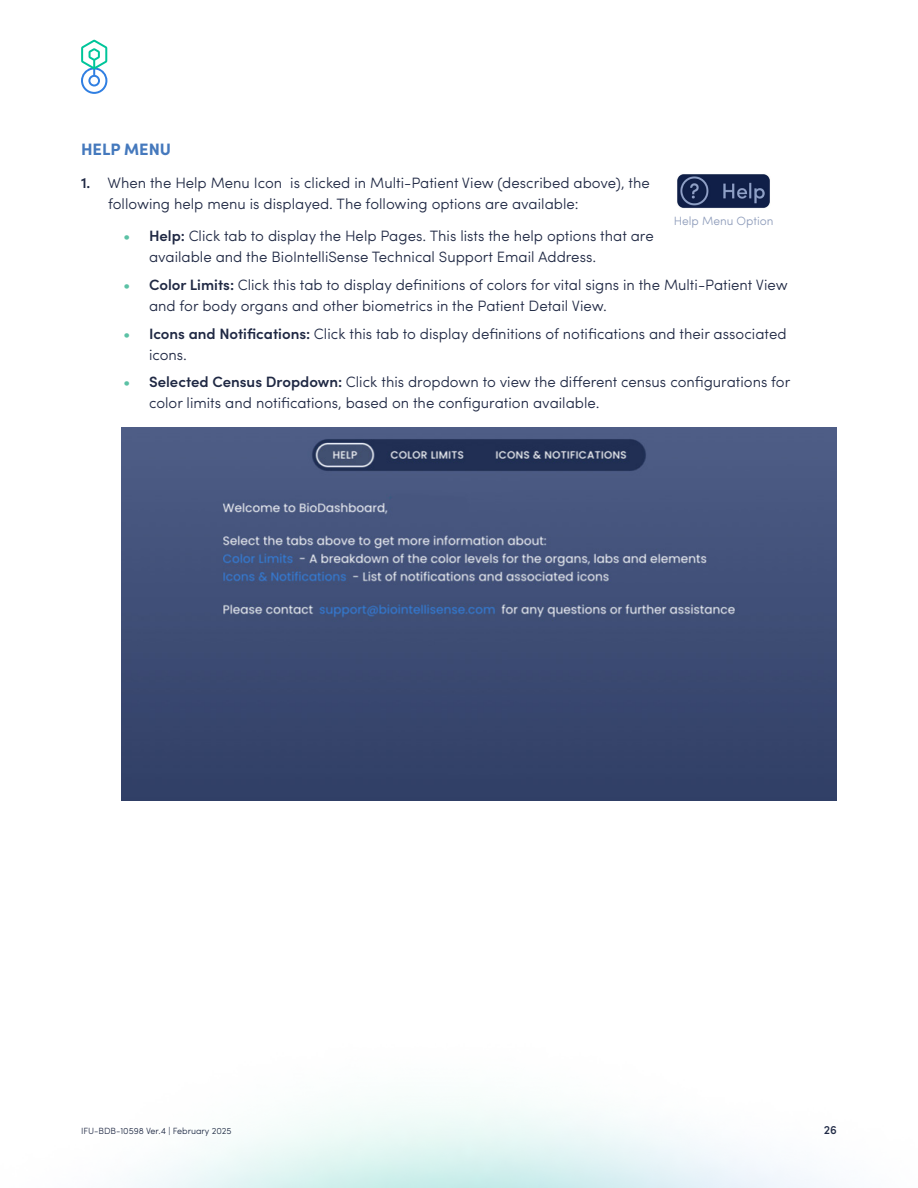
<style>
.page{position:relative;width:918px;height:1188px;background:#fff}
.page>*{position:absolute;margin:0;border:0;box-sizing:border-box;transform-origin:0 0}
.t1{font:700 16.5px "Sofia Pro";color:#4579bd}
.t2{font:300 15px/21px "Sofia Pro";color:#202944}
.t3{font:300 12px "Sofia Pro";color:#8f9dbb}
.t4{font:500 12px "Sofia Pro";color:#202944}
.t5{font:300 9px "Sofia Pro";color:#202944}
.s1{font-weight:600}
.s2{font-weight:600;color:#5bc1a5}
</style>
<div class="page">
<svg style="left:81px;top:40px;width:26px;height:54px"></svg>
<img style="left:677px;top:174px;width:93px;height:34px">
<img style="left:122px;top:427px;width:714px;height:374px">
<p class="t1" style="left:81px;top:136px;width:92px">HELP MENU</p>
<p class="t2" style="left:108px;top:172px;width:543px;text-indent:-27px"><span class="s1">1.</span> When the Help Menu Icon is clicked in Multi-Patient View (described above), the following help menu is displayed. The following options are available:</p>
<p class="t2" style="left:149px;top:224px;width:506px;text-indent:-26px"><span class="s2">•</span> <span class="s1">Help:</span> Click tab to display the Help Pages. This lists the help options that are available and the BioIntelliSense Technical Support Email Address.</p>
<p class="t2" style="left:149px;top:273px;width:640px;text-indent:-26px"><span class="s2">•</span> <span class="s1">Color Limits:</span> Click this tab to display definitions of colors for vital signs in the Multi-Patient View and for body organs and other biometrics in the Patient Detail View.</p>
<p class="t2" style="left:149px;top:322px;width:639px;text-indent:-26px"><span class="s2">•</span> <span class="s1">Icons and Notifications:</span> Click this tab to display definitions of notifications and their associated icons.</p>
<p class="t2" style="left:149px;top:371px;width:643px;text-indent:-26px"><span class="s2">•</span> <span class="s1">Selected Census Dropdown:</span> Click this dropdown to view the different census configurations for color limits and notifications, based on the configuration available.</p>
<p class="t3" style="left:674px;top:212px;width:101px">Help Menu Option</p>
<p class="t5" style="left:81px;top:1124px;width:152px">IFU-BDB-10598 Ver.4 | February 2025</p>
<p class="t4" style="left:824px;top:1121px;width:15px">26</p>
</div>
